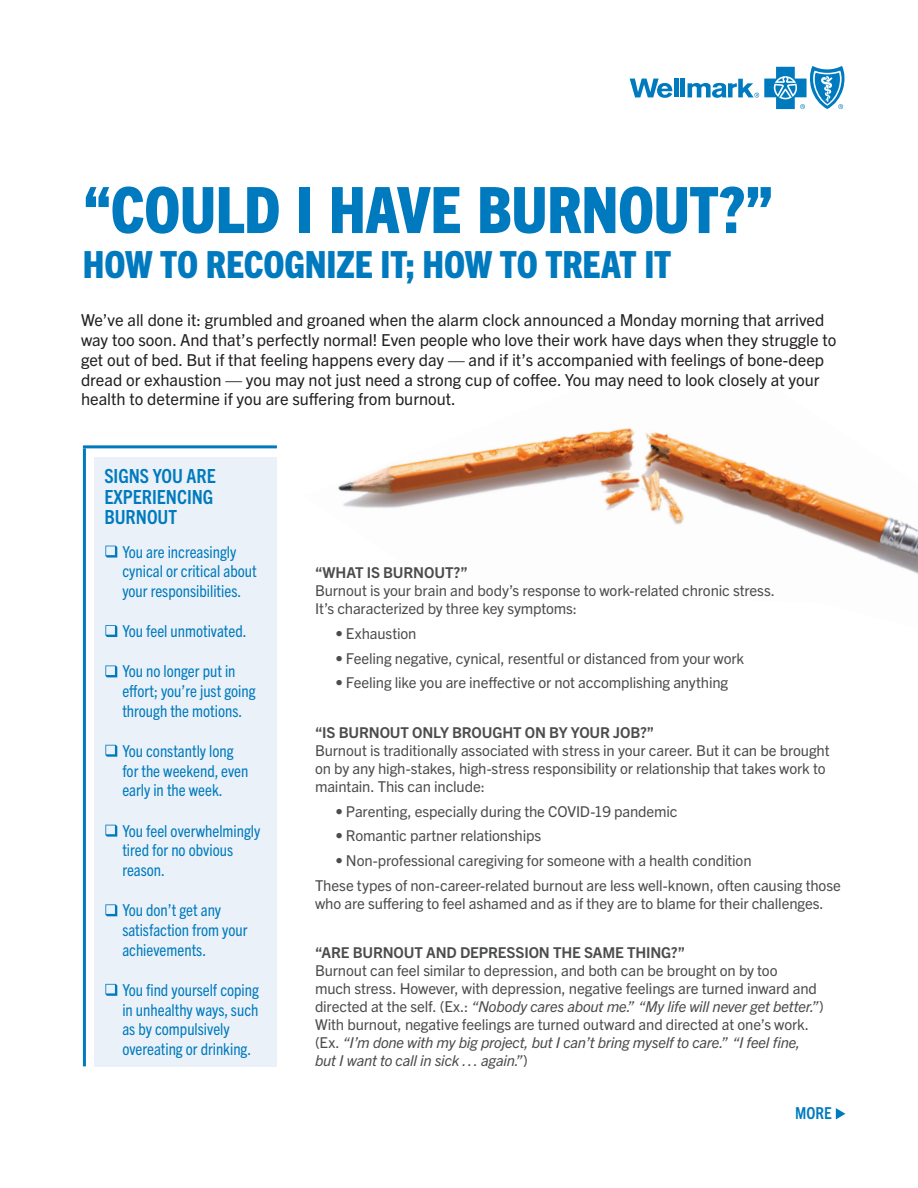
<style>
.page{position:relative;width:918px;height:1188px;background:#fff}
.page>*{position:absolute;margin:0;border:0;box-sizing:border-box;transform-origin:0 0}
.H1_headline{font:800 condensed 64.05px "Trade Gothic Next LT Pro";letter-spacing:-.01em;color:#007abe}
.H1_headline-2{font:800 condensed 37.5px "Trade Gothic Next LT Pro";letter-spacing:-.005em;color:#007abe}
.P_callout{font:700 condensed 19.5px/20.4px "Trade Gothic Next LT Pro";color:#007abe}
.t1{font:16.5px/19.8px "Trade Gothic Next LT Pro";color:#231f20}
.P_callout-2{font:condensed 16.5px/19.8px "Trade Gothic Next LT Pro";color:#007abe}
.t2{font:700 condensed 16.5px "Trade Gothic Next LT Pro";color:#007abe}
.P_body2{font:15px/18px "Trade Gothic Next LT Pro";letter-spacing:-.01em;color:#4b4c4d}
.H2_subhead{font:700 15px "Trade Gothic Next LT Pro";letter-spacing:-.01em;color:#4b4c4d}
.s1{font-style:italic}
</style>
<div class="page">
<img style="left:338px;top:428px;width:580px;height:146px">
<hr style="left:681px;top:79px;width:4px;height:18px;background:#007abe">
<hr style="left:674px;top:79px;width:4px;height:18px;background:#007abe">
<svg style="left:630px;top:79px;width:42px;height:19px"></svg>
<svg style="left:688px;top:66px;width:157px;height:43px"></svg>
<svg style="left:836px;top:1108px;width:9px;height:11px"></svg>
<div style="left:94px;top:457px;width:183px;height:609px;background:#eaf1f8"></div>
<hr style="left:83px;top:448px;width:3px;height:618px;background:#007abe">
<hr style="left:83px;top:445px;width:194px;height:3px;background:#007abe">
<svg style="left:105px;top:546px;width:12px;height:12px"></svg>
<svg style="left:105px;top:625px;width:12px;height:12px"></svg>
<svg style="left:105px;top:665px;width:12px;height:12px"></svg>
<svg style="left:105px;top:745px;width:12px;height:12px"></svg>
<svg style="left:105px;top:825px;width:12px;height:12px"></svg>
<svg style="left:105px;top:904px;width:12px;height:12px"></svg>
<svg style="left:105px;top:984px;width:12px;height:12px"></svg>
<h1 class="H1_headline" style="left:83px;top:166px;width:692px">“COULD I HAVE BURNOUT?”</h1>
<h1 class="H1_headline-2" style="left:83px;top:239px;width:590px">HOW TO RECOGNIZE IT; HOW TO TREAT IT</h1>
<p class="t1" style="left:81px;top:309px;width:757px">We’ve all done it: grumbled and groaned when the alarm clock announced a Monday morning that arrived way too soon. And that’s perfectly normal! Even people who love their work have days when they struggle to get out of bed. But if that feeling happens every day — and if it’s accompanied with feelings of bone-deep dread or exhaustion — you may not just need a strong cup of coffee. You may need to look closely at your health to determine if you are suffering from burnout.</p>
<p class="P_callout" style="left:104px;top:465px;width:113px">SIGNS YOU ARE<br>EXPERIENCING<br>BURNOUT</p>
<p class="P_callout-2" style="left:122px;top:541px;width:136px">You are increasingly cynical or critical about your responsibilities.</p>
<p class="P_callout-2" style="left:122px;top:620px;width:126px">You feel unmotivated.</p>
<p class="P_callout-2" style="left:122px;top:660px;width:135px">You no longer put in effort; you’re just going through the motions.</p>
<p class="P_callout-2" style="left:122px;top:740px;width:128px">You constantly long for the weekend, even early in the week.</p>
<p class="P_callout-2" style="left:122px;top:820px;width:140px">You feel overwhelmingly tired for no obvious reason.</p>
<p class="P_callout-2" style="left:122px;top:899px;width:127px">You don’t get any satisfaction from your achievements.</p>
<p class="P_callout-2" style="left:122px;top:979px;width:138px">You find yourself coping in unhealthy ways, such as by compulsively overeating or drinking.</p>
<h2 class="H2_subhead" style="left:315px;top:562px;width:154px">“WHAT IS BURNOUT?”</h2>
<p class="P_body2" style="left:315px;top:581px;width:462px">Burnout is your brain and body’s response to work-related chronic stress.<br>It’s characterized by three key symptoms:</p>
<p class="P_body2" style="left:335px;top:623px;width:83px">• Exhaustion</p>
<p class="P_body2" style="left:335px;top:648px;width:410px">• Feeling negative, cynical, resentful or distanced from your work</p>
<p class="P_body2" style="left:335px;top:673px;width:394px">• Feeling like you are ineffective or not accomplishing anything</p>
<h2 class="H2_subhead" style="left:315px;top:722px;width:341px">“IS BURNOUT ONLY BROUGHT ON BY YOUR JOB?”</h2>
<p class="P_body2" style="left:315px;top:740px;width:516px">Burnout is traditionally associated with stress in your career. But it can be brought on by any high-stakes, high-stress responsibility or relationship that takes work to maintain. This can include:</p>
<p class="P_body2" style="left:335px;top:801px;width:344px">• Parenting, especially during the COVID-19 pandemic</p>
<p class="P_body2" style="left:335px;top:826px;width:207px">• Romantic partner relationships</p>
<p class="P_body2" style="left:335px;top:851px;width:418px">• Non-professional caregiving for someone with a health condition</p>
<p class="P_body2" style="left:315px;top:875px;width:527px">These types of non-career-related burnout are less well-known, often causing those who are suffering to feel ashamed and as if they are to blame for their challenges.</p>
<h2 class="H2_subhead" style="left:315px;top:942px;width:372px">“ARE BURNOUT AND DEPRESSION THE SAME THING?”</h2>
<p class="P_body2" style="left:315px;top:961px;width:510px">Burnout can feel similar to depression, and both can be brought on by too<br>much stress. However, with depression, negative feelings are turned inward and directed at the self. (Ex.: <span class="s1">“Nobody cares about me.” “My life will never get better.”</span>)<br>With burnout, negative feelings are turned outward and directed at one’s work. (Ex. <span class="s1">“I’m done with my big project, but I can’t bring myself to care.” “I feel fine, but I want to call in sick … again.”</span>)</p>
<p class="t2" style="left:795px;top:1102px;width:38px">MORE</p>
</div>
